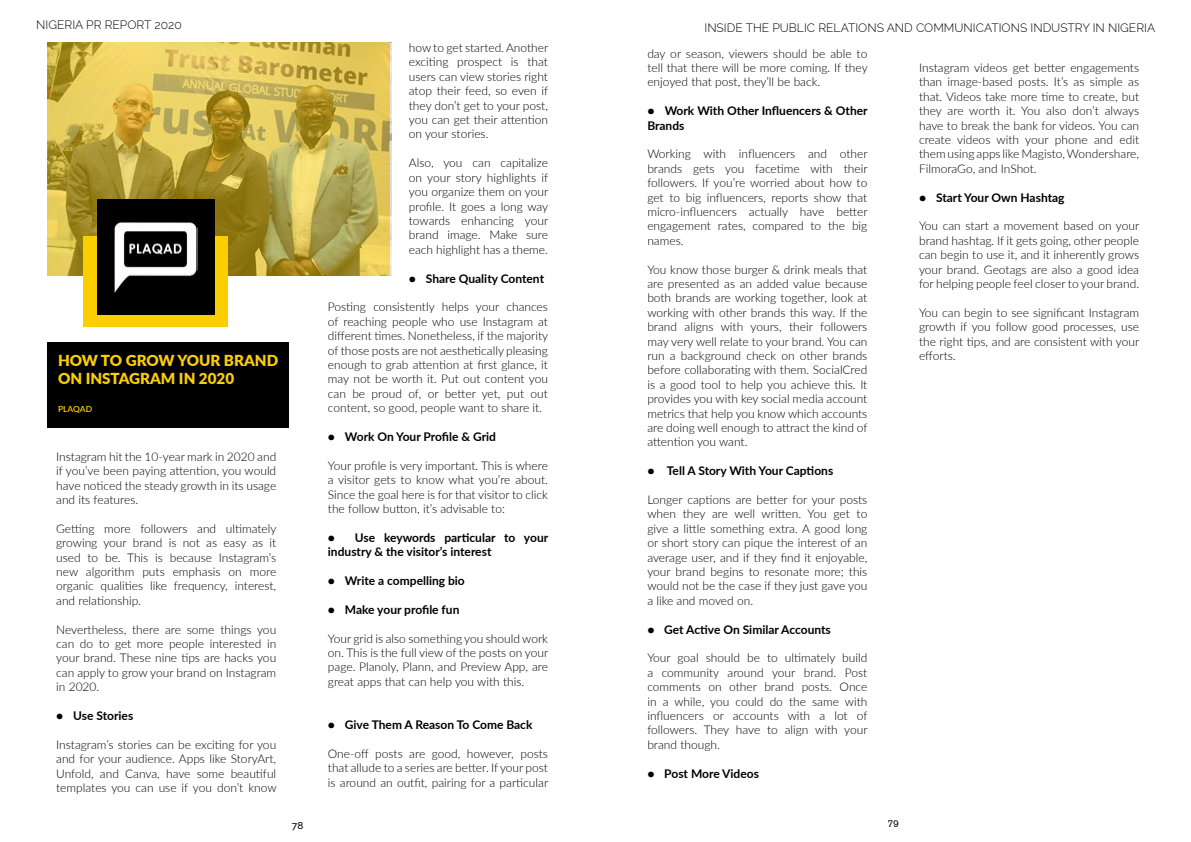
<style>
.page{position:relative;width:1191px;height:842px;background:#fff}
.page>*{position:absolute;margin:0;border:0;box-sizing:border-box;transform-origin:0 0}
.t1{font:900 15.2px/18.2px "Lato";color:#fbce00}
.t2{font:300 12px/14.4px "Lato";color:#000;text-align:justify}
.t3{font:700 12px/14.4px "Lato";color:#000}
.t4{font:300 12px "Raleway";color:#000}
.t5{font:500 10px "Raleway";color:#000}
.t6{font:10px "Akzidenz Grotesk BE";color:#000}
.t7{font:600 8.5px "Lato";color:#fbce00}
.s1{font-weight:300}
</style>
<div class="page">
<div style="left:47px;top:343px;width:242px;height:85px;background:#000"></div>
<img style="left:47px;top:42px;width:345px;height:234px">
<div style="left:83px;top:236px;width:145px;height:91px;background:#fbce00"></div>
<div style="left:97px;top:200px;width:117px;height:115px;background:#000"></div>
<img style="left:114px;top:222px;width:84px;height:71px">
<p class="t4" style="left:36px;top:18px;width:147px">NIGERIA PR REPORT 2020</p>
<p class="t4" style="left:704px;top:21px;width:452px">INSIDE THE PUBLIC RELATIONS AND COMMUNICATIONS INDUSTRY IN NIGERIA</p>
<p class="t1" style="left:58px;top:351px;width:222px">HOW TO GROW YOUR BRAND<br>ON INSTAGRAM IN 2020</p>
<p class="t7" style="left:58px;top:403px;width:36px">PLAQAD</p>
<p class="t2" style="left:56px;top:449px;width:222px">Instagram hit the 10-year mark in 2020 and if you’ve been paying attention, you would have noticed the steady growth in its usage and its features.</p>
<p class="t2" style="left:56px;top:521px;width:222px">Getting more followers and ultimately growing your brand is not as easy as it used to be. This is because Instagram’s new algorithm puts emphasis on more organic qualities like frequency, interest, and relationship.</p>
<p class="t2" style="left:56px;top:622px;width:222px">Nevertheless, there are some things you can do to get more people interested in your brand. These nine tips are hacks you can apply to grow your brand on Instagram in 2020.</p>
<p class="t3" style="left:56px;top:708px;width:79px"><span class="s1">●</span> Use Stories</p>
<p class="t2" style="left:56px;top:737px;width:222px">Instagram’s stories can be exciting for you and for your audience. Apps like StoryArt, Unfold, and Canva, have some beautiful templates you can use if you don’t know</p>
<p class="t2" style="left:409px;top:40px;width:141px">how to get started. Another exciting prospect is that users can view stories right atop their feed, so even if they don’t get to your post, you can get their attention on your stories.</p>
<p class="t2" style="left:409px;top:155px;width:141px">Also, you can capitalize on your story highlights if you organize them on your profile. It goes a long way towards enhancing your brand image. Make sure each highlight has a theme.</p>
<p class="t3" style="left:409px;top:270px;width:137px"><span class="s1">●</span> Share Quality Content</p>
<p class="t2" style="left:328px;top:299px;width:222px">Posting consistently helps your chances of reaching people who use Instagram at different times. Nonetheless, if the majority of those posts are not aesthetically pleasing enough to grab attention at first glance, it may not be worth it. Put out content you can be proud of, or better yet, put out content, so good, people want to share it.</p>
<p class="t3" style="left:328px;top:429px;width:169px"><span class="s1">●</span> Work On Your Profile &amp; Grid</p>
<p class="t2" style="left:328px;top:458px;width:221px">Your profile is very important. This is where a visitor gets to know what you’re about.<br>Since the goal here is for that visitor to click the follow button, it’s advisable to:</p>
<p class="t3" style="left:328px;top:530px;width:222px"><span class="s1">●</span> Use keywords particular to your industry &amp; the visitor’s interest</p>
<p class="t3" style="left:328px;top:573px;width:138px"><span class="s1">●</span> Write a compelling bio</p>
<p class="t3" style="left:328px;top:602px;width:133px"><span class="s1">●</span> Make your profile fun</p>
<p class="t2" style="left:328px;top:631px;width:222px">Your grid is also something you should work on. This is the full view of the posts on your page. Planoly, Plann, and Preview App, are great apps that can help you with this.</p>
<p class="t3" style="left:328px;top:717px;width:206px"><span class="s1">●</span> Give Them A Reason To Come Back</p>
<p class="t2" style="left:328px;top:746px;width:222px">One-off posts are good, however, posts that allude to a series are better. If your post is around an outfit, pairing for a particular</p>
<p class="t2" style="left:647px;top:46px;width:222px">day or season, viewers should be able to tell that there will be more coming. If they enjoyed that post, they’ll be back.</p>
<p class="t3" style="left:647px;top:103px;width:222px"><span class="s1">●</span> Work With Other Influencers &amp; Other<br>Brands</p>
<p class="t2" style="left:647px;top:146px;width:222px">Working with influencers and other brands gets you facetime with their followers. If you’re worried about how to get to big influencers, reports show that micro-influencers actually have better engagement rates, compared to the big names.</p>
<p class="t2" style="left:647px;top:262px;width:222px">You know those burger &amp; drink meals that are presented as an added value because both brands are working together, look at working with other brands this way. If the brand aligns with yours, their followers may very well relate to your brand. You can run a background check on other brands before collaborating with them. SocialCred is a good tool to help you achieve this. It provides you with key social media account metrics that help you know which accounts are doing well enough to attract the kind of attention you want.</p>
<p class="t3" style="left:647px;top:463px;width:187px"><span class="s1">●</span> Tell A Story With Your Captions</p>
<p class="t2" style="left:647px;top:492px;width:222px">Longer captions are better for your posts when they are well written. You get to give a little something extra. A good long or short story can pique the interest of an average user, and if they find it enjoyable, your brand begins to resonate more; this would not be the case if they just gave you a like and moved on.</p>
<p class="t3" style="left:647px;top:621px;width:185px"><span class="s1">●</span> Get Active On Similar Accounts</p>
<p class="t2" style="left:647px;top:650px;width:222px">Your goal should be to ultimately build a community around your brand. Post comments on other brand posts. Once in a while, you could do the same with influencers or accounts with a lot of followers. They have to align with your brand though.</p>
<p class="t3" style="left:647px;top:765px;width:113px"><span class="s1">●</span> Post More Videos</p>
<p class="t5" style="left:292px;top:820px;width:13px">78</p>
<p class="t6" style="left:887px;top:818px;width:13px">79</p>
<p class="t2" style="left:919px;top:60px;width:222px">Instagram videos get better engagements than image-based posts. It’s as simple as that. Videos take more time to create, but they are worth it. You also don’t always have to break the bank for videos. You can create videos with your phone and edit them using apps like Magisto, Wondershare, FilmoraGo, and InShot.</p>
<p class="t3" style="left:919px;top:189px;width:147px"><span class="s1">●</span> Start Your Own Hashtag</p>
<p class="t2" style="left:919px;top:218px;width:222px">You can start a movement based on your brand hashtag. If it gets going, other people can begin to use it, and it inherently grows your brand. Geotags are also a good idea for helping people feel closer to your brand.</p>
<p class="t2" style="left:919px;top:305px;width:222px">You can begin to see significant Instagram growth if you follow good processes, use the right tips, and are consistent with your efforts.</p>
</div>
